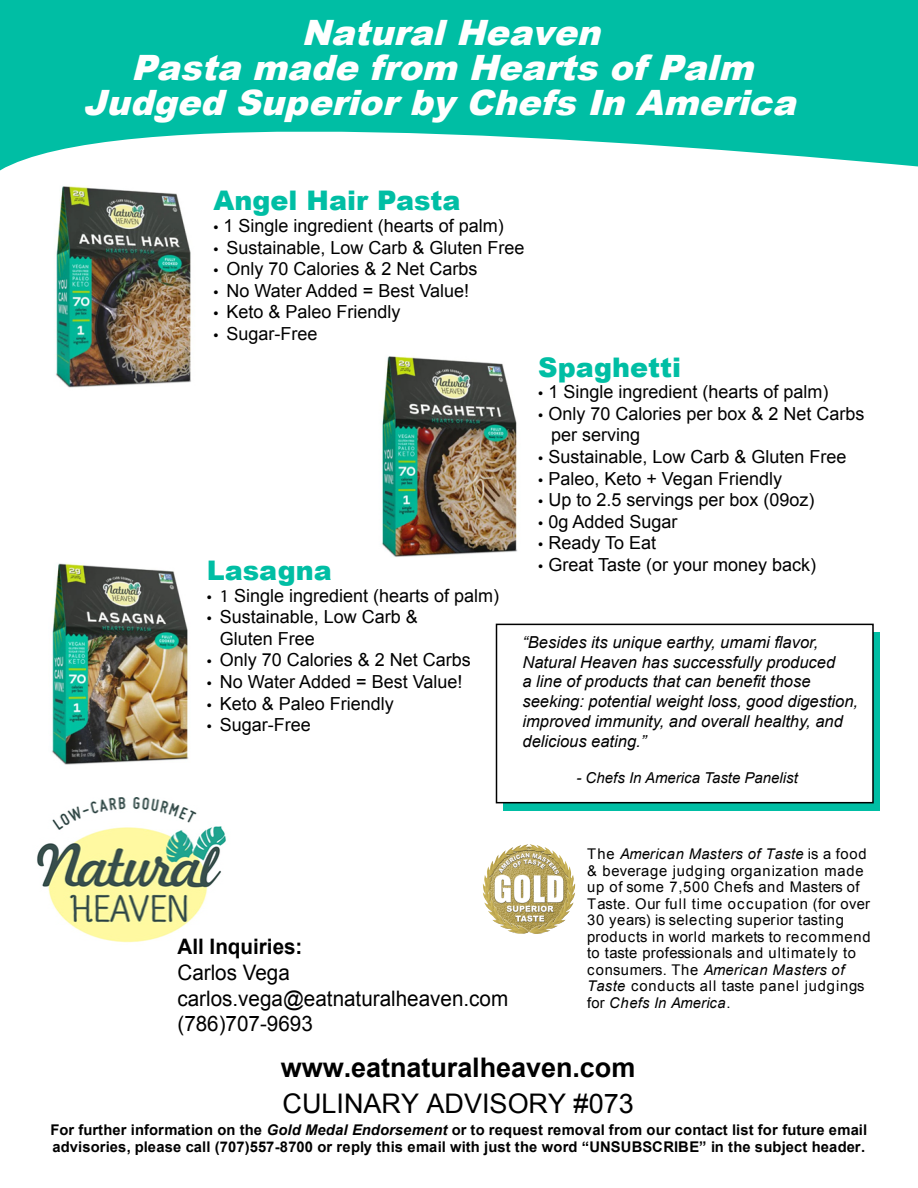
<style>
.page{position:relative;width:918px;height:1188px;background:#fff}
.page>*{position:absolute;margin:0;border:0;box-sizing:border-box;transform-origin:0 0}
.t1{font:italic 900 34.95px "Arial";color:#fff}
.t2{font:900 27px "Arial";color:#00bea4}
.t3{font:700 27px "Arial";color:#000}
.t4{font:27px "Arial";color:#000}
.t5{font:21.3px/25.7px "Arial";color:#000}
.t6{font:700 21.3px "Arial";color:#000}
.t7{font:18px/21.6px "Arial";color:#000}
.t8{font:italic 16.5px/19.8px "Arial";color:#000}
.t9{font:italic 15px "Arial";color:#000}
.t10{font:14.7px/16.5px "Arial";letter-spacing:.045em;color:#000}
.t11{font:700 14.7px/17.2px "Arial";letter-spacing:.005em;color:#000}
.s1{font-family:"Myriad Pro"}
.s2{font-style:italic}
</style>
<div class="page">
<img style="left:56px;top:186px;width:135px;height:202px">
<svg style="left:0;top:0;width:918px;height:171px;fill:#00bea4"></svg>
<img style="left:483px;top:844px;width:93px;height:90px">
<div style="left:503px;top:633px;width:377px;height:178px;background:#00bea4"></div>
<div style="left:496px;top:624px;width:378px;height:179px;background:#fff;border:2px solid #000"></div>
<img style="left:382px;top:356px;width:136px;height:201px">
<img style="left:51px;top:563px;width:138px;height:202px">
<img style="left:37px;top:798px;width:189px;height:145px">
<h1 class="t1" style="left:302px;top:13px;width:310px">NaturalHeaven</h1>
<h1 class="t1" style="left:131px;top:48px;width:633px">Pasta made from Hearts ofPalm</h1>
<h1 class="t1" style="left:83px;top:83px;width:724px">Judged Superior by Chefs In America</h1>
<h2 class="t2" style="left:214px;top:186px;width:249px">Angel Hair Pasta</h2>
<p class="t7" style="left:214px;top:215px;width:292px"><span class="s1">•</span> 1 Single ingredient (hearts of palm)</p>
<p class="t7" style="left:214px;top:237px;width:313px"><span class="s1">•</span> Sustainable, Low Carb &amp; Gluten Free</p>
<p class="t7" style="left:214px;top:258px;width:266px"><span class="s1">•</span> Only 70 Calories &amp; 2 Net Carbs</p>
<p class="t7" style="left:214px;top:280px;width:257px"><span class="s1">•</span> No Water Added = Best Value!</p>
<p class="t7" style="left:214px;top:302px;width:189px"><span class="s1">•</span> Keto &amp; Paleo Friendly</p>
<p class="t7" style="left:214px;top:323px;width:106px"><span class="s1">•</span> Sugar-Free</p>
<h2 class="t2" style="left:207px;top:555px;width:126px">Lasagna</h2>
<p class="t7" style="left:207px;top:585px;width:294px"><span class="s1">• 1</span> Single ingredient (hearts of palm)</p>
<p class="t7" style="left:220px;top:606px;width:200px;text-indent:-13px"><span class="s1">•</span> Sustainable, Low Carb &amp;<br>Gluten Free</p>
<p class="t7" style="left:207px;top:649px;width:266px"><span class="s1">•</span> Only 70 Calories &amp; 2 Net Carbs</p>
<p class="t7" style="left:207px;top:671px;width:257px"><span class="s1">•</span> No Water Added = Best Value!</p>
<p class="t7" style="left:207px;top:693px;width:189px"><span class="s1">•</span> Keto &amp; Paleo Friendly</p>
<p class="t7" style="left:207px;top:714px;width:106px"><span class="s1">•</span> Sugar-Free</p>
<h2 class="t2" style="left:538px;top:352px;width:144px">Spaghetti</h2>
<p class="t7" style="left:538px;top:381px;width:292px"><span class="s1">•</span> 1 Single ingredient (hearts of palm)</p>
<p class="t7" style="left:551px;top:403px;width:315px;text-indent:-13px"><span class="s1">•</span> Only 70 Calories per box &amp; 2 Net Carbs per serving</p>
<p class="t7" style="left:538px;top:446px;width:310px"><span class="s1">•</span> Sustainable, Low Carb &amp; Gluten Free</p>
<p class="t7" style="left:538px;top:468px;width:245px"><span class="s1">•</span> Paleo, Keto + Vegan Friendly</p>
<p class="t7" style="left:538px;top:489px;width:278px"><span class="s1">•</span> Up to 2.5 servings per box (09oz)</p>
<p class="t7" style="left:538px;top:511px;width:141px"><span class="s1">•</span> 0g Added Sugar</p>
<p class="t7" style="left:538px;top:532px;width:119px"><span class="s1">•</span> Ready To Eat</p>
<p class="t7" style="left:538px;top:554px;width:279px"><span class="s1">•</span> Great Taste (or your money back)</p>
<p class="t8" style="left:522px;top:632px;width:337px">“Besides its unique earthy, umami flavor, Natural Heaven has successfully produced<br>a line of products that can benefit those seeking: potential weight loss, good digestion, improved immunity, and overall healthy, and delicious eating.”</p>
<p class="t9" style="left:576px;top:768px;width:223px">- Chefs In America Taste Panelist</p>
<p class="t6" style="left:177px;top:933px;width:127px">All Inquiries:</p>
<p class="t5" style="left:177px;top:960px;width:332px">Carlos Vega carlos.vega@eatnaturalheaven.com (786)707-9693</p>
<p class="t10" style="left:587px;top:846px;width:285px">The <span class="s2">American Masters of Taste</span> is a food &amp; beverage judging organization made up of some 7,500 Chefs and Masters of Taste. Our full time occupation (for over 30 years) is selecting superior tasting products in world markets to recommend to taste professionals and ultimately to consumers. The <span class="s2">American Masters of Taste</span> conducts all taste panel judgings for <span class="s2">Chefs In America</span>.</p>
<h2 class="t3" style="left:281px;top:1049px;width:356px">www.eatnaturalheaven.com</h2>
<h2 class="t4" style="left:283px;top:1086px;width:353px">CULINARY ADVISORY #073</h2>
<p class="t11" style="left:50px;top:1122px;width:818px">For further information on the <span class="s2">Gold Medal Endorsement</span> or to request removal from our contact list for future email advisories, please call (707)557-8700 or reply this email with just the word “UNSUBSCRIBE” in the subject header.</p>
</div>
